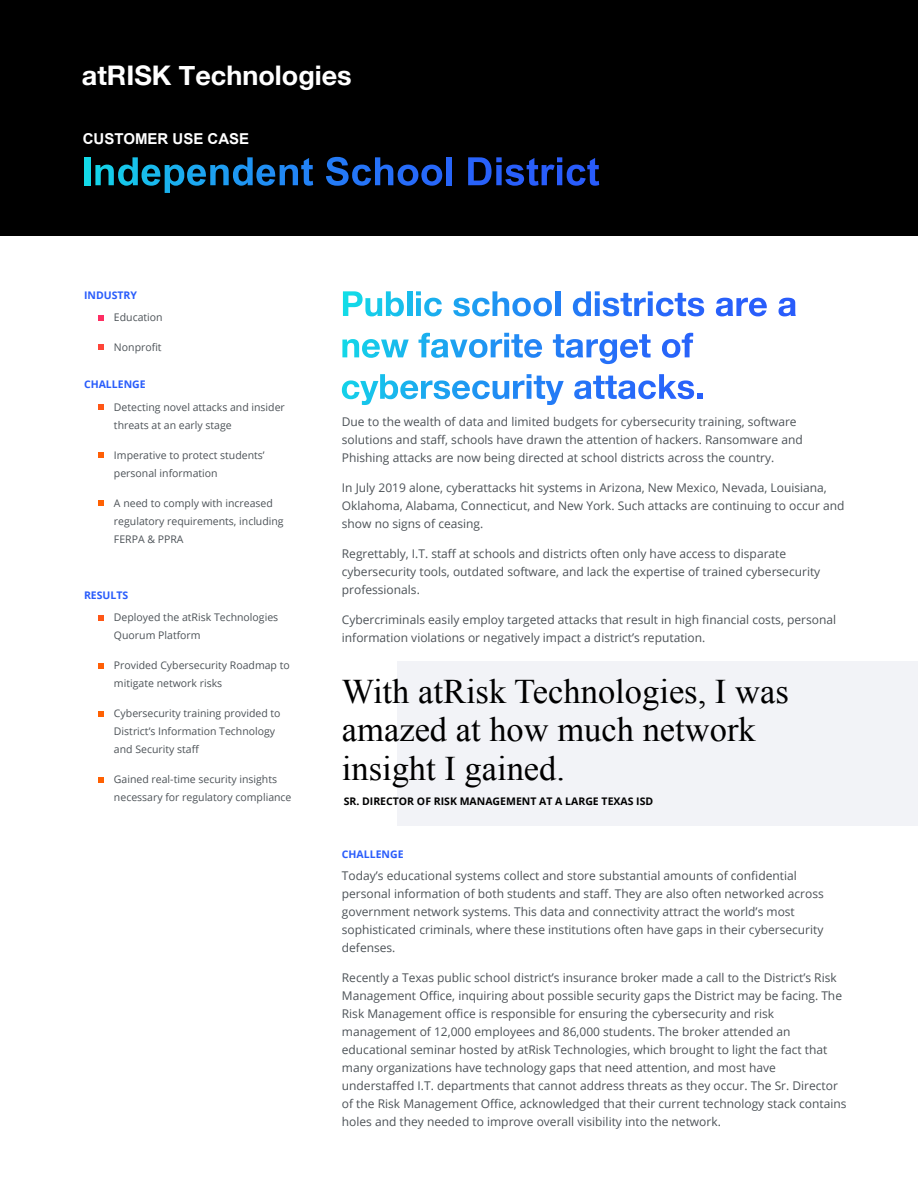
<style>
.page{position:relative;width:918px;height:1188px;background:#fff}
.page>*{position:absolute;margin:0;border:0;box-sizing:border-box;transform-origin:0 0}
.t1{font:34.5px/39px "Times New Roman";color:#000}
.t2{font:700 27px "Helvetica Neue";color:#fff}
.t3{font:700 15px "Arial";color:#fff}
.t4{font:12px/18px "Open Sans";color:#4c5257}
.t5{font:10.5px/18px "Open Sans";color:#4c5257}
.t6{font:700 10.5px "Open Sans";color:#000}
.t7{font:700 10.5px "Open Sans";color:#295cfb}
</style>
<div class="page">
<div style="left:398px;top:661px;width:520px;height:165px;background:#f2f3f7"></div>
<div style="left:0;top:0;width:918px;height:236px;background:#000"></div>
<div style="left:84px;top:157px;width:6px;height:28px;background:#13d9e8"></div>
<svg style="left:95px;top:157px;width:218px;height:36px"></svg>
<svg style="left:326px;top:157px;width:116px;height:29px"></svg>
<div style="left:446px;top:157px;width:6px;height:28px;background:#2765fa"></div>
<svg style="left:468px;top:157px;width:131px;height:29px"></svg>
<svg style="left:99px;top:315px;width:5px;height:5px"></svg>
<svg style="left:99px;top:345px;width:5px;height:5px"></svg>
<svg style="left:99px;top:405px;width:5px;height:5px"></svg>
<svg style="left:99px;top:453px;width:5px;height:5px"></svg>
<svg style="left:99px;top:501px;width:5px;height:5px"></svg>
<svg style="left:99px;top:615px;width:5px;height:5px"></svg>
<svg style="left:99px;top:663px;width:5px;height:5px"></svg>
<svg style="left:99px;top:711px;width:5px;height:5px"></svg>
<svg style="left:99px;top:777px;width:5px;height:5px"></svg>
<svg style="left:343px;top:291px;width:61px;height:25px"></svg>
<div style="left:407px;top:291px;width:5px;height:25px;background:#18baec"></div>
<svg style="left:416px;top:291px;width:26px;height:25px"></svg>
<svg style="left:453px;top:291px;width:99px;height:25px"></svg>
<div style="left:555px;top:291px;width:5px;height:25px;background:#2380f5"></div>
<svg style="left:573px;top:291px;width:131px;height:25px"></svg>
<svg style="left:716px;top:298px;width:51px;height:18px"></svg>
<svg style="left:778px;top:298px;width:18px;height:18px"></svg>
<svg style="left:342px;top:339px;width:67px;height:19px"></svg>
<svg style="left:418px;top:333px;width:124px;height:25px"></svg>
<svg style="left:553px;top:334px;width:98px;height:30px"></svg>
<svg style="left:662px;top:333px;width:31px;height:25px"></svg>
<svg style="left:342px;top:374px;width:222px;height:31px"></svg>
<svg style="left:574px;top:374px;width:129px;height:25px"></svg>
<h2 class="t2" style="left:82px;top:54px;width:271px">atRISK Technologies</h2>
<p class="t3" style="left:83px;top:129px;width:168px">CUSTOMER USE CASE</p>
<p class="t7" style="left:84px;top:288px;width:55px">INDUSTRY</p>
<p class="t5" style="left:114px;top:308px;width:50px">Education</p>
<p class="t5" style="left:114px;top:338px;width:49px">Nonprofit</p>
<p class="t7" style="left:84px;top:377px;width:63px">CHALLENGE</p>
<p class="t5" style="left:114px;top:398px;width:172px">Detecting novel attacks and insider threats at an early stage</p>
<p class="t5" style="left:114px;top:446px;width:152px">Imperative to protect students’ personal information</p>
<p class="t5" style="left:114px;top:494px;width:171px">A need to comply with increased regulatory requirements, including<br>FERPA &amp; PPRA</p>
<p class="t7" style="left:84px;top:587px;width:46px">RESULTS</p>
<p class="t5" style="left:114px;top:608px;width:166px">Deployed the atRisk Technologies<br>Quorum Platform</p>
<p class="t5" style="left:114px;top:656px;width:177px">Provided Cybersecurity Roadmap to mitigate network risks</p>
<p class="t5" style="left:114px;top:704px;width:168px">Cybersecurity training provided to<br>District’s Information Technology and Security staff</p>
<p class="t5" style="left:114px;top:770px;width:179px">Gained real-time security insights necessary for regulatory compliance</p>
<p class="t4" style="left:342px;top:412px;width:462px">Due to the wealth of data and limited budgets for cybersecurity training, software solutions and staff, schools have drawn the attention of hackers. Ransomware and<br>Phishing attacks are now being directed at school districts across the country.</p>
<p class="t4" style="left:342px;top:478px;width:504px">In July 2019 alone, cyberattacks hit systems in Arizona, New Mexico, Nevada, Louisiana,<br>Oklahoma, Alabama, Connecticut, and New York. Such attacks are continuing to occur and show no signs of ceasing.</p>
<p class="t4" style="left:342px;top:544px;width:480px">Regrettably, I.T. staff at schools and districts often only have access to disparate cybersecurity tools, outdated software, and lack the expertise of trained cybersecurity professionals.</p>
<p class="t4" style="left:342px;top:610px;width:496px">Cybercriminals easily employ targeted attacks that result in high financial costs, personal information violations or negatively impact a district’s reputation.</p>
<h1 class="t1" style="left:342px;top:671px;width:448px">With atRisk Technologies, I was amazed at how much network insight I gained.</h1>
<p class="t6" style="left:344px;top:794px;width:311px">SR. DIRECTOR OF RISK MANAGEMENT AT A LARGE TEXAS ISD</p>
<p class="t7" style="left:342px;top:847px;width:63px">CHALLENGE</p>
<p class="t4" style="left:342px;top:866px;width:484px">Today’s educational systems collect and store substantial amounts of confidential personal information of both students and staff. They are also often networked across government network systems. This data and connectivity attract the world’s most sophisticated criminals, where these institutions often have gaps in their cybersecurity defenses.</p>
<p class="t4" style="left:342px;top:968px;width:506px">Recently a Texas public school district’s insurance broker made a call to the District’s Risk Management Office, inquiring about possible security gaps the District may be facing. The Risk Management office is responsible for ensuring the cybersecurity and risk management of 12,000 employees and 86,000 students. The broker attended an educational seminar hosted by atRisk Technologies, which brought to light the fact that many organizations have technology gaps that need attention, and most have understaffed I.T. departments that cannot address threats as they occur. The Sr. Director of the Risk Management Office, acknowledged that their current technology stack contains holes and they needed to improve overall visibility into the network.</p>
</div>
